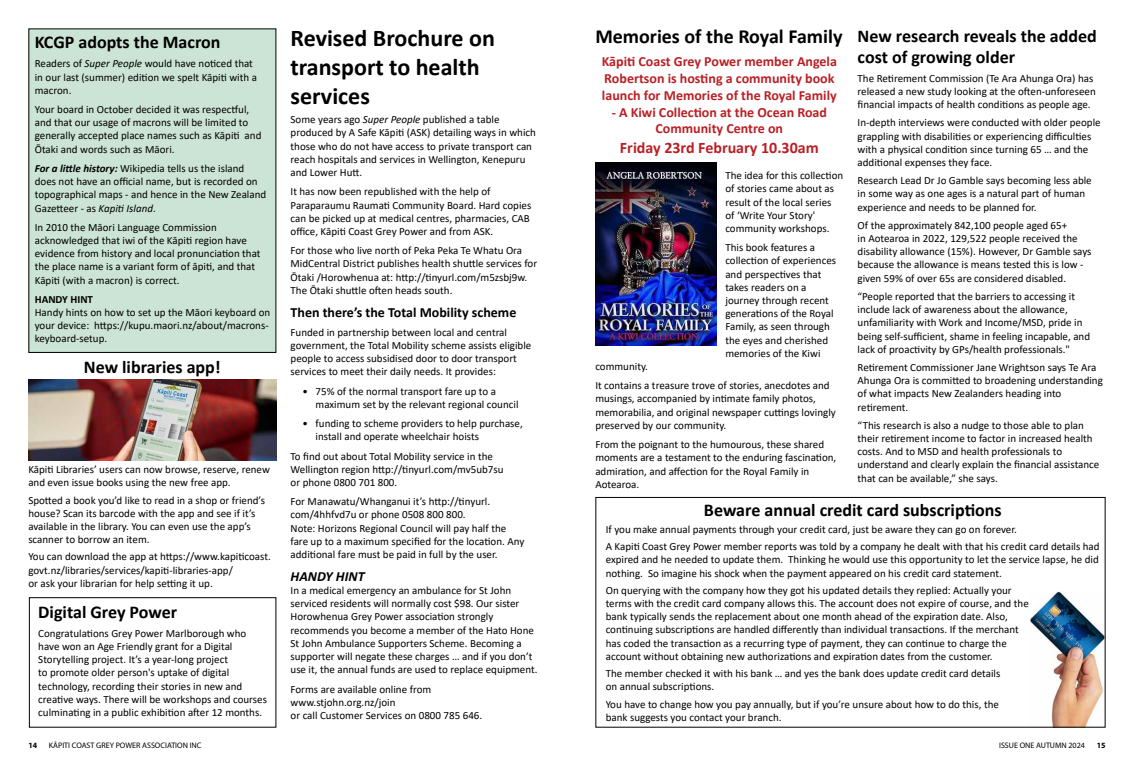
<style>
.page{position:relative;width:1134px;height:766px;background:#fff}
.page>*{position:absolute;margin:0;border:0;box-sizing:border-box;transform-origin:0 0}
.t1{font:700 24px/28.8px "Calibri";color:#000}
.t2{font:700 20px "Calibri";color:#000}
.t3{font:700 18px/21.6px "Calibri";color:#000}
.t4{font:700 16px "Calibri";color:#b92025}
.t5{font:700 14px/16.8px "Calibri";color:#b92025}
.t6{font:700 14px "Calibri";color:#000}
.t7{font:italic 700 14px "Calibri";color:#000}
.t8{font:11px/13.2px "Calibri";color:#000}
.t9{font:700 11px "Calibri";color:#000}
.t10{font:8px "Myriad Pro";color:#000}
.t11{font:700 8px "Myriad Pro";color:#000}
.s1{font-style:italic}
.s2{font-weight:700;font-style:italic}
</style>
<div class="page">
<div style="left:29px;top:29px;width:247px;height:323px;background:#cce4d6"></div>
<img style="left:1030px;top:591px;width:74px;height:134px">
<img style="left:28px;top:380px;width:248px;height:80px">
<div style="left:29px;top:597px;width:247px;height:130px;border:1px solid #000"></div>
<img style="left:595px;top:162px;width:122px;height:183px">
<div style="left:595px;top:497px;width:511px;height:230px;border:1px solid #000"></div>
<h3 class="t3" style="left:35px;top:31px;width:187px">KCGP adopts the Macron</h3>
<p class="t8" style="left:35px;top:57px;width:224px">Readers of <span class="s1">Super People</span> would have noticed that in our last (summer) edition we spelt Kāpiti with a macron.</p>
<p class="t8" style="left:35px;top:102px;width:228px">Your board in October decided it was respectful, and that our usage of macrons will be limited to generally accepted place names such as Kāpiti and Ōtaki and words such as Māori.</p>
<p class="t8" style="left:35px;top:161px;width:233px"><span class="s2">For a little history:</span> Wikipedia tells us the island does not have an official name, but is recorded on topographical maps - and hence in the New Zealand Gazetteer - as <span class="s1">Kapiti Island</span>.</p>
<p class="t8" style="left:35px;top:220px;width:227px">In 2010 the Māori Language Commission acknowledged that iwi of the Kāpiti region have evidence from history and local pronunciation that the place name is a variant form of āpiti, and that Kāpiti (with a macron) is correct.</p>
<p class="t9" style="left:35px;top:291px;width:60px">HANDY HINT</p>
<p class="t8" style="left:35px;top:305px;width:237px">Handy hints on how to set up the Māori keyboard on your device: https://kupu.maori.nz/about/macrons&shy;keyboard-setup.</p>
<h3 class="t3" style="left:84px;top:356px;width:138px">New libraries app!</h3>
<p class="t8" style="left:28px;top:462px;width:243px">Kāpiti Libraries’ users can now browse, reserve, renew and even issue books using the new free app.</p>
<p class="t8" style="left:28px;top:493px;width:238px">Spotted a book you’d like to read in a shop or friend’s house? Scan its barcode with the app and see if it’s available in the library. You can even use the app’s scanner to borrow an item.</p>
<p class="t8" style="left:28px;top:549px;width:244px">You can download the app at https://www.kapiticoast. govt.nz/libraries/services/kapiti-libraries-app/<br>or ask your librarian for help setting it up.</p>
<h3 class="t3" style="left:38px;top:600px;width:140px">Digital Grey Power</h3>
<p class="t8" style="left:38px;top:626px;width:230px">Congratulations Grey Power Marlborough who have won an Age Friendly grant for a Digital Storytelling project. It’s a year-long project<br>to promote older person's uptake of digital technology, recording their stories in new and creative ways. There will be workshops and courses culminating in a public exhibition after 12 months.</p>
<h1 class="t1" style="left:291px;top:24px;width:206px">Revised Brochure on transport to health services</h1>
<p class="t8" style="left:291px;top:113px;width:247px">Some years ago <span class="s1">Super People</span> published a table produced by A Safe Kāpiti (ASK) detailing ways in which those who do not have access to private transport can reach hospitals and services in Wellington, Kenepuru and Lower Hutt.</p>
<p class="t8" style="left:291px;top:185px;width:242px">It has now been republished with the help of Paraparaumu Raumati Community Board. Hard copies can be picked up at medical centres, pharmacies, CAB office, Kāpiti Coast Grey Power and from ASK.</p>
<p class="t8" style="left:291px;top:243px;width:248px">For those who live north of Peka Peka Te Whatu Ora MidCentral District publishes health shuttle services for Ōtaki /Horowhenua at: http://tinyurl.com/m5zsbj9w.<br>The Ōtaki shuttle often heads south.</p>
<p class="t6" style="left:291px;top:302px;width:227px">Then there’s the Total Mobility scheme</p>
<p class="t8" style="left:291px;top:325px;width:242px">Funded in partnership between local and central government, the Total Mobility scheme assists eligible people to access subsidised door to door transport services to meet their daily needs. It provides:</p>
<p class="t8" style="left:316px;top:384px;width:204px;text-indent:-13px">• 75% of the normal transport fare up to a maximum set by the relevant regional council</p>
<p class="t8" style="left:316px;top:416px;width:209px;text-indent:-13px">• funding to scheme providers to help purchase, install and operate wheelchair hoists</p>
<p class="t8" style="left:291px;top:449px;width:215px">To find out about Total Mobility service in the<br>Wellington region http://tinyurl.com/mv5ub7su or phone 0800 701 800.</p>
<p class="t8" style="left:291px;top:494px;width:235px">For Manawatu/Whanganui it’s http://tinyurl. com/4hhfvd7u or phone 0508 800 800.<br>Note: Horizons Regional Council will pay half the fare up to a maximum specified for the location. Any additional fare must be paid in full by the user.</p>
<p class="t7" style="left:291px;top:566px;width:76px">HANDY HINT</p>
<p class="t8" style="left:291px;top:583px;width:248px">In a medical emergency an ambulance for St John serviced residents will normally cost $98. Our sister Horowhenua Grey Power association strongly recommends you become a member of the Hato Hone St John Ambulance Supporters Scheme. Becoming a supporter will negate these charges … and if you don’t use it, the annual funds are used to replace equipment.</p>
<p class="t8" style="left:291px;top:681px;width:193px">Forms are available online from www.stjohn.org.nz/join<br>or call Customer Services on 0800 785 646.</p>
<h3 class="t3" style="left:857px;top:25px;width:241px">New research reveals the added cost of growing older</h3>
<p class="t8" style="left:857px;top:71px;width:240px">The Retirement Commission (Te Ara Ahunga Ora) has released a new study looking at the often-unforeseen financial impacts of health conditions as people age.</p>
<p class="t8" style="left:857px;top:116px;width:245px">In-depth interviews were conducted with older people grappling with disabilities or experiencing difficulties with a physical condition since turning 65 … and the additional expenses they face.</p>
<p class="t8" style="left:857px;top:174px;width:236px">Research Lead Dr Jo Gamble says becoming less able in some way as one ages is a natural part of human experience and needs to be planned for.</p>
<p class="t8" style="left:857px;top:218px;width:235px">Of the approximately 842,100 people aged 65+<br>in Aotearoa in 2022, 129,522 people received the disability allowance (15%). However, Dr Gamble says because the allowance is means tested this is low - given 59% of over 65s are considered disabled.</p>
<p class="t8" style="left:857px;top:289px;width:234px">“People reported that the barriers to accessing it include lack of awareness about the allowance, unfamiliarity with Work and Income/MSD, pride in being self-sufficient, shame in feeling incapable, and lack of proactivity by GPs/health professionals."</p>
<p class="t8" style="left:857px;top:360px;width:247px">Retirement Commissioner Jane Wrightson says Te Ara Ahunga Ora is committed to broadening understanding of what impacts New Zealanders heading into retirement.</p>
<p class="t8" style="left:857px;top:418px;width:243px">“This research is also a nudge to those able to plan their retirement income to factor in increased health costs. And to MSD and health professionals to understand and clearly explain the financial assistance that can be available,” she says.</p>
<h3 class="t3" style="left:704px;top:498px;width:299px">Beware annual credit card subscriptions</h3>
<p class="t8" style="left:606px;top:520px;width:495px;line-height:17.2px">If you make annual payments through your credit card, just be aware they can go on forever.<br>A Kapiti Coast Grey Power member reports was told by a company he dealt with that his credit card details had</p>
<p class="t8" style="left:606px;top:552px;width:495px">expired and he needed to update them. Thinking he would use this opportunity to let the service lapse, he did nothing. So imagine his shock when the payment appeared on his credit card statement.</p>
<p class="t8" style="left:606px;top:583px;width:425px">On querying with the company how they got his updated details they replied: Actually your terms with the credit card company allows this. The account does not expire of course, and the bank typically sends the replacement about one month ahead of the expiration date. Also, continuing subscriptions are handled differently than individual transactions. If the merchant has coded the transaction as a recurring type of payment, they can continue to charge the account without obtaining new authorizations and expiration dates from the customer.</p>
<p class="t8" style="left:606px;top:666px;width:396px">The member checked it with his bank … and yes the bank does update credit card details on annual subscriptions.</p>
<p class="t8" style="left:606px;top:696px;width:395px">You have to change how you pay annually, but if you’re unsure about how to do this, the bank suggests you contact your branch.</p>
<h2 class="t2" style="left:595px;top:23px;width:249px">Memories of the Royal Family</h2>
<p class="t5" style="left:602px;top:53px;width:237px">Kāpiti Coast Grey Power member Angela<br>Robertson is hosting a community book launch for Memories of the Royal Family</p>
<p class="t5" style="left:612px;top:103px;width:217px;text-align:center">- A Kiwi Collection at the Ocean Road<br>Community Centre on</p>
<h3 class="t4" style="left:620px;top:136px;width:200px">Friday 23rd February 10.30am</h3>
<p class="t8" style="left:725px;top:168px;width:119px">The idea for this collection of stories came about as result of the local series of ‘Write Your Story' community workshops.</p>
<p class="t8" style="left:725px;top:240px;width:112px">This book features a collection of experiences and perspectives that takes readers on a journey through recent generations of the Royal<br>Family, as seen through the eyes and cherished memories of the Kiwi</p>
<p class="t8" style="left:595px;top:356px;width:236px;line-height:19.2px">community.<br>It contains a treasure trove of stories, anecdotes and</p>
<p class="t8" style="left:595px;top:392px;width:242px">musings, accompanied by intimate family photos, memorabilia, and original newspaper cuttings lovingly preserved by our community.</p>
<p class="t8" style="left:595px;top:437px;width:243px">From the poignant to the humourous, these shared moments are a testament to the enduring fascination, admiration, and affection for the Royal Family in Aotearoa.</p>
<p class="t11" style="left:28px;top:739px;width:10px">14</p>
<p class="t10" style="left:49px;top:739px;width:154px">KĀPITI COAST GREY POWER ASSOCIATION INC</p>
<p class="t10" style="left:999px;top:739px;width:87px">ISSUE ONE AUTUMN 2024</p>
<p class="t11" style="left:1097px;top:739px;width:10px">15</p>
</div>
